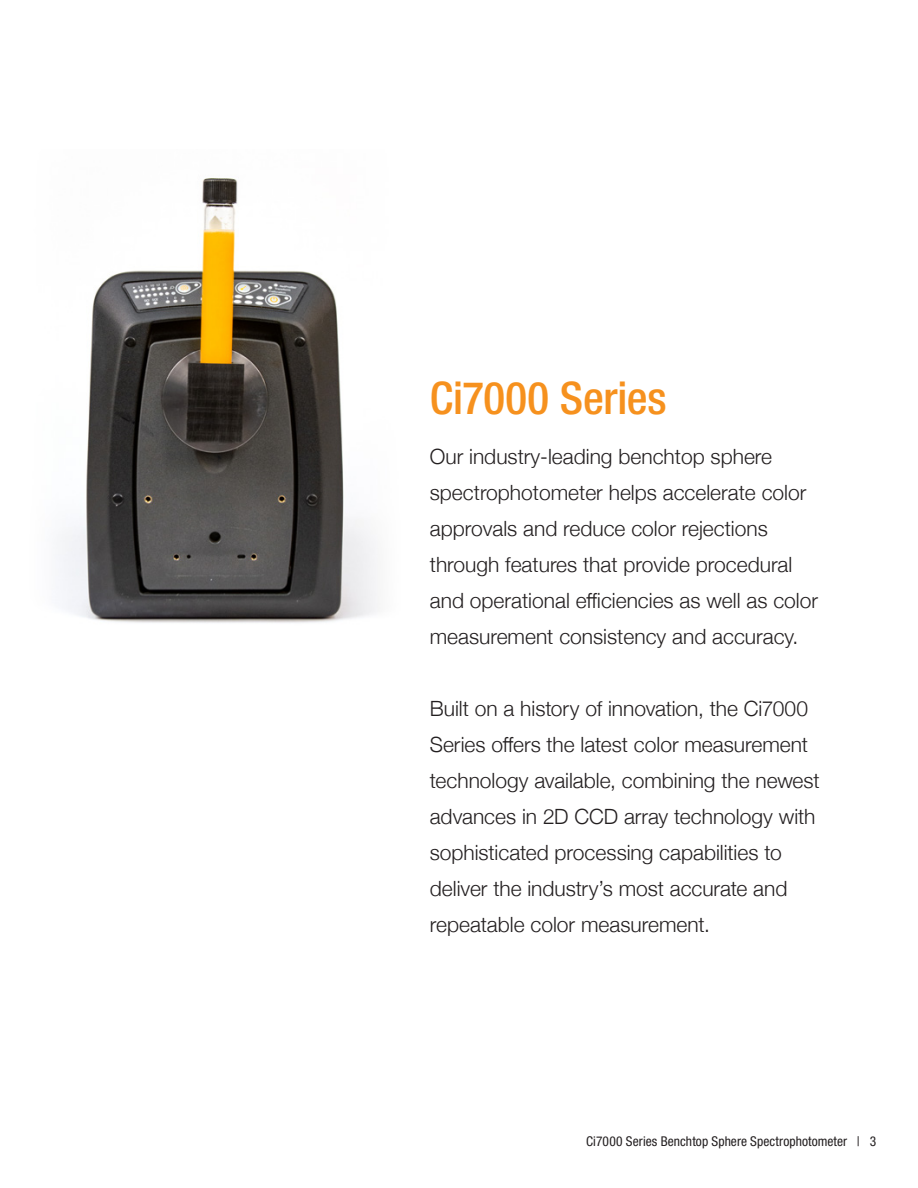
<style>
.page{position:relative;width:918px;height:1188px;background:#fff}
.page>*{position:absolute;margin:0;border:0;box-sizing:border-box;transform-origin:0 0}
.SellSheet-H1__title{font:500 condensed 45px "Helvetica Neue";letter-spacing:-.005em;color:#f6911e}
._5maintext{font:300 21px/36px "Helvetica Neue";color:#231f20}
.SellSheet-H1{font:300 21px/36px "Helvetica Neue";color:#231f20}
.t1{font:condensed 13.5px "Helvetica Neue";letter-spacing:.005em;color:#231f20}
</style>
<div class="page">
<img style="left:58px;top:178px;width:320px;height:445px">
<p class="SellSheet-H1__title" style="left:430px;top:372px;width:238px">Ci7000 Series</p>
<p class="SellSheet-H1" style="left:430px;top:437px;width:390px">Our industry-leading benchtop sphere spectrophotometer helps accelerate color approvals and reduce color rejections through features that provide procedural and operational efficiencies as well as color measurement consistency and accuracy.</p>
<p class="_5maintext" style="left:430px;top:689px;width:391px">Built on a history of innovation, the Ci7000<br>Series offers the latest color measurement technology available, combining the newest advances in 2D CCD array technology with sophisticated processing capabilities to deliver the industry’s most accurate and repeatable color measurement.</p>
<p class="t1" style="left:586px;top:1134px;width:292px">Ci7000 Series Benchtop Sphere Spectrophotometer | 3</p>
</div>
